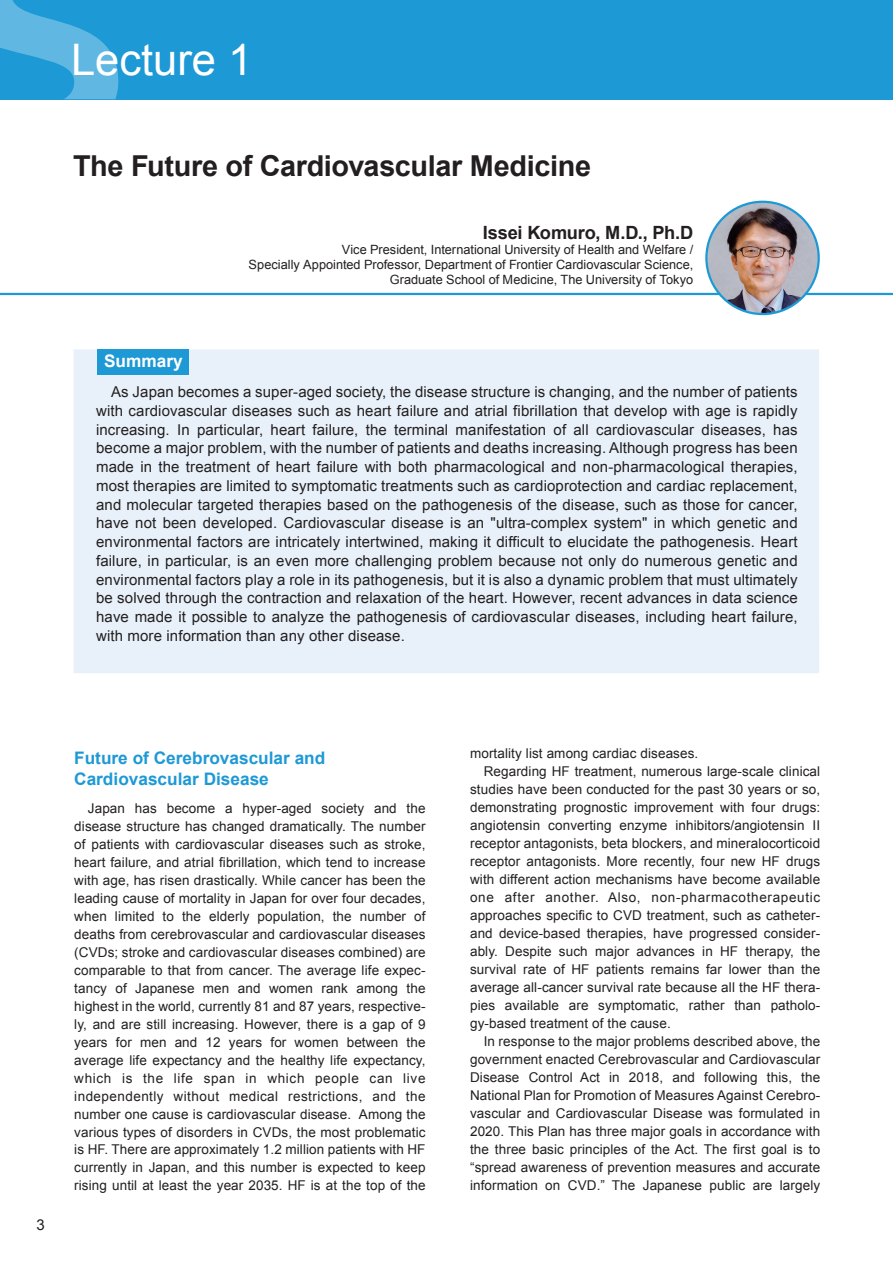
<style>
.page{position:relative;width:893px;height:1263px;background:#fff}
.page>*{position:absolute;margin:0;border:0;box-sizing:border-box;transform-origin:0 0}
.t1{font:43.5px "Arial";color:#fff}
.t2{font:700 28.8px "Arial";letter-spacing:-.01em;color:#231f20}
.t3{font:700 18.3px "Arial";letter-spacing:-.01em;color:#231f20}
.t4{font:700 17.25px/20.7px "Arial";color:#1d99d6}
.t5{font:700 17.25px "Arial";color:#fff}
.t6{font:15px/18.8px "Arial";letter-spacing:.01em;color:#231f20;text-align:justify}
.t7{font:13.5px/18px "Arial";letter-spacing:.01em;color:#231f20;text-align:justify}
.t8{font:13.5px "Arial";letter-spacing:.05em;color:#231f20}
.t9{font:12.75px/15px "Arial";color:#231f20;text-align:right}
</style>
<div class="page">
<div style="left:74px;top:349px;width:745px;height:324px;background:#e8f1f9"></div>
<hr style="left:0;top:293px;width:893px;height:2px;background:#1d99d6">
<img style="left:706px;top:202px;width:113px;height:112px;border-radius:56px">
<div style="left:0;top:0;width:893px;height:99px;background:#1d99d6"></div>
<svg style="left:0;top:0;width:118px;height:99px"></svg>
<div style="left:705px;top:201px;width:115px;height:114px;border:2px solid #1d99d6;border-radius:50%"></div>
<div style="left:97px;top:349px;width:92px;height:26px;background:#1d99d6"></div>
<h1 class="t1" style="left:71px;top:31px;width:183px">Lecture 1</h1>
<h2 class="t2" style="left:73px;top:147px;width:520px">The Future of Cardiovascular Medicine</h2>
<p class="t5" style="left:104px;top:349px;width:80px">Summary</p>
<h3 class="t3" style="left:483px;top:220px;width:212px">Issei Komuro, M.D., Ph.D</h3>
<p class="t9" style="left:249px;top:242px;width:446px">Vice President, International University of Health and Welfare /<br>Specially Appointed Professor, Department of Frontier Cardiovascular Science,<br>Graduate School of Medicine, The University of Tokyo</p>
<p class="t6" style="left:96px;top:383px;width:703px;text-indent:15px">As Japan becomes a super-aged society, the disease structure is changing, and the number of patients with cardiovascular diseases such as heart failure and atrial fibrillation that develop with age is rapidly increasing. In particular, heart failure, the terminal manifestation of all cardiovascular diseases, has become a major problem, with the number of patients and deaths increasing. Although progress has been made in the treatment of heart failure with both pharmacological and non-pharmacological therapies, most therapies are limited to symptomatic treatments such as cardioprotection and cardiac replacement, and molecular targeted therapies based on the pathogenesis of the disease, such as those for cancer, have not been developed. Cardiovascular disease is an "ultra-complex system" in which genetic and environmental factors are intricately intertwined, making it difficult to elucidate the pathogenesis. Heart failure, in particular, is an even more challenging problem because not only do numerous genetic and environmental factors play a role in its pathogenesis, but it is also a dynamic problem that must ultimately be solved through the contraction and relaxation of the heart. However, recent advances in data science have made it possible to analyze the pathogenesis of cardiovascular diseases, including heart failure, with more information than any other disease.</p>
<p class="t6" style="left:36px;top:1216px;width:10px">3</p>
<p class="t4" style="left:74px;top:748px;width:253px">Future of Cerebrovascular and<br>Cardiovascular Disease</p>
<p class="t7" style="left:74px;top:799px;width:353px;text-indent:14px">Japan has become a hyper-aged society and the disease structure has changed dramatically. The number of patients with cardiovascular diseases such as stroke, heart failure, and atrial fibrillation, which tend to increase with age, has risen drastically. While cancer has been the leading cause of mortality in Japan for over four decades, when limited to the elderly population, the number of deaths from cerebrovascular and cardiovascular diseases (CVDs; stroke and cardiovascular diseases combined) are comparable to that from cancer. The average life expec&shy;tancy of Japanese men and women rank among the highest in the world, currently 81 and 87 years, respective&shy;ly, and are still increasing. However, there is a gap of 9 years for men and 12 years for women between the average life expectancy and the healthy life expectancy, which is the life span in which people can live independently without medical restrictions, and the number one cause is cardiovascular disease. Among the various types of disorders in CVDs, the most problematic is HF. There are approximately 1.2 million patients with HF currently in Japan, and this number is expected to keep rising until at least the year 2035. HF is at the top of the</p>
<p class="t7" style="left:470px;top:744px;width:230px">mortality list among cardiac diseases.</p>
<p class="t7" style="left:484px;top:762px;width:338px">Regarding HF treatment, numerous large-scale clinical</p>
<p class="t7" style="left:470px;top:780px;width:352px">studies have been conducted for the past 30 years or so,</p>
<p class="t7" style="left:470px;top:798px;width:352px">demonstrating prognostic improvement with four drugs:</p>
<p class="t7" style="left:470px;top:816px;width:352px">angiotensin converting enzyme inhibitors/angiotensin II</p>
<p class="t7" style="left:470px;top:834px;width:352px">receptor antagonists, beta blockers, and mineralocorticoid</p>
<p class="t7" style="left:470px;top:852px;width:352px">receptor antagonists. More recently, four new HF drugs</p>
<p class="t7" style="left:470px;top:870px;width:352px">with different action mechanisms have become available</p>
<p class="t8" style="left:470px;top:888px;width:352px">one after another. Also, non-pharmacotherapeutic</p>
<p class="t7" style="left:470px;top:906px;width:352px">approaches specific to CVD treatment, such as catheter-</p>
<p class="t7" style="left:470px;top:924px;width:352px">and device-based therapies, have progressed consider-</p>
<p class="t7" style="left:470px;top:942px;width:352px">ably. Despite such major advances in HF therapy, the</p>
<p class="t7" style="left:470px;top:960px;width:352px">survival rate of HF patients remains far lower than the</p>
<p class="t7" style="left:470px;top:978px;width:352px">average all-cancer survival rate because all the HF thera-</p>
<p class="t7" style="left:470px;top:996px;width:352px">pies available are symptomatic, rather than patholo-</p>
<p class="t7" style="left:470px;top:1014px;width:202px">gy-based treatment of the cause.</p>
<p class="t7" style="left:484px;top:1032px;width:338px">In response to the major problems described above, the</p>
<p class="t7" style="left:470px;top:1050px;width:352px">government enacted Cerebrovascular and Cardiovascular</p>
<p class="t7" style="left:470px;top:1068px;width:352px">Disease Control Act in 2018, and following this, the</p>
<p class="t7" style="left:470px;top:1086px;width:352px">National Plan for Promotion of Measures Against Cerebro-</p>
<p class="t7" style="left:470px;top:1104px;width:352px">vascular and Cardiovascular Disease was formulated in</p>
<p class="t7" style="left:470px;top:1122px;width:352px">2020. This Plan has three major goals in accordance with</p>
<p class="t7" style="left:470px;top:1140px;width:352px">the three basic principles of the Act. The first goal is to</p>
<p class="t7" style="left:470px;top:1158px;width:352px">“spread awareness of prevention measures and accurate</p>
<p class="t7" style="left:470px;top:1176px;width:352px">information on CVD.” The Japanese public are largely</p>
</div>
